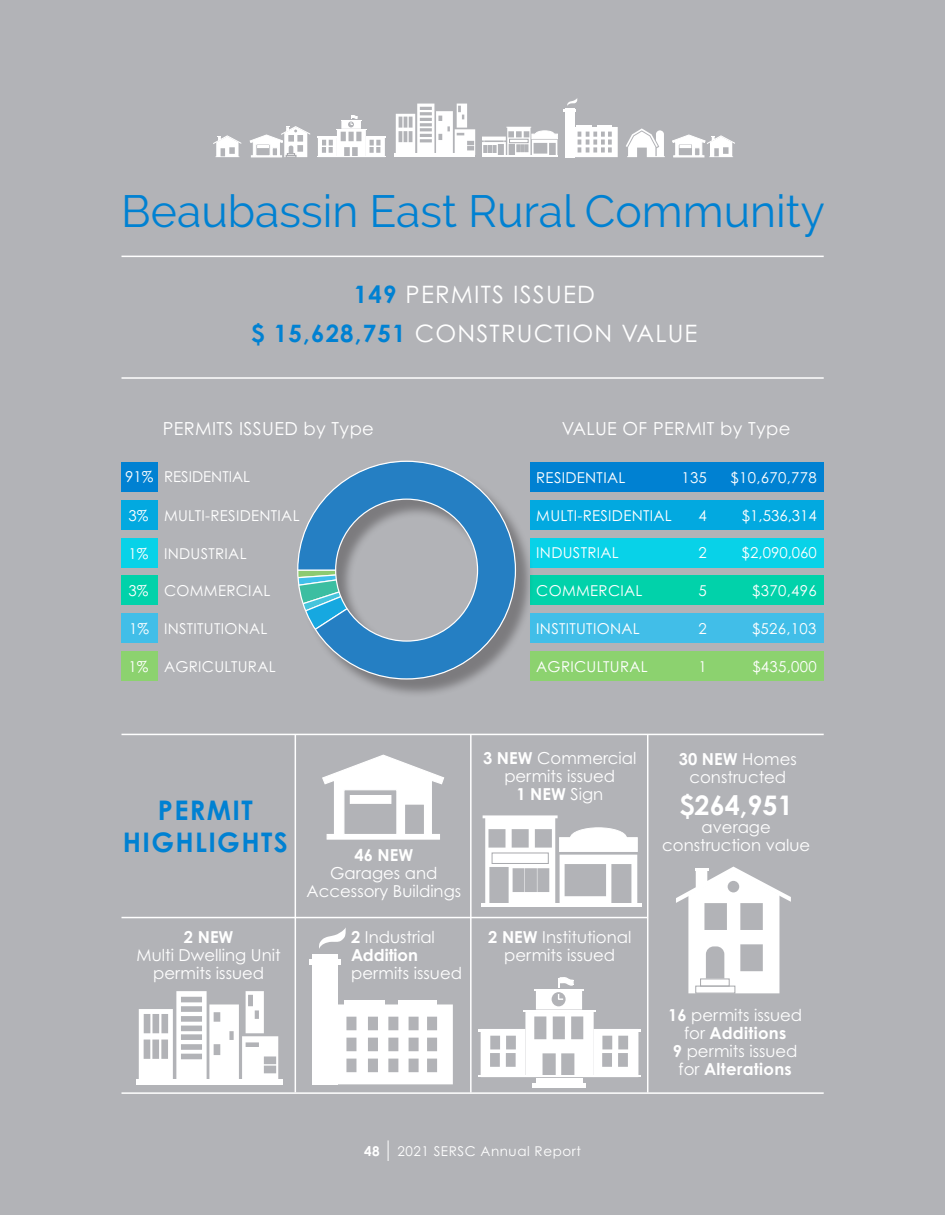
<style>
.page{position:relative;width:945px;height:1215px;background:#b2b3b7}
.page>*{position:absolute;margin:0;border:0;box-sizing:border-box;transform-origin:0 0}
.t1{font:45px "Raleway";color:#0081d2}
.t2{font:700 27px/32.4px "Century Gothic Pro";letter-spacing:.05em;color:#0081d2;text-align:center}
.t3{font:700 27px "Century Gothic Pro";color:#fff}
.t4{font:24px "Century Gothic Pro";letter-spacing:.05em;color:#fff}
.t5{font:18px "Century Gothic Pro";letter-spacing:.02em;color:#fff}
.t6{font:16.5px/18px "Century Gothic Pro";color:#fff;text-align:center}
.t7{font:15px "Century Gothic Pro";letter-spacing:.02em;color:#fff}
.t8{font:15px "Century Gothic Pro";color:#fff}
.t9{font:13.5px "Century Gothic Pro";letter-spacing:.04em;color:#fff}
.t10{font:700 13.5px "Century Gothic Pro";color:#fff}
.s1{font-weight:700;color:#0081d2}
.s2{font-weight:700}
</style>
<div class="page">
<hr style="left:122px;top:917px;width:526px;height:1px;background:#fff">
<hr style="left:295px;top:734px;width:1px;height:358px;background:#fff">
<hr style="left:470px;top:734px;width:2px;height:359px;background:#fff">
<hr style="left:647px;top:734px;width:1px;height:359px;background:#fff">
<div style="left:530px;top:462px;width:294px;height:30px;background:#0081d2"></div>
<div style="left:530px;top:500px;width:294px;height:30px;background:#02a9e0"></div>
<div style="left:530px;top:538px;width:294px;height:29px;background:#08d2e8"></div>
<div style="left:530px;top:576px;width:293px;height:29px;background:#01d2aa"></div>
<div style="left:530px;top:613px;width:294px;height:30px;background:#41bee8"></div>
<hr style="left:122px;top:734px;width:702px;height:1px;background:#fff">
<hr style="left:122px;top:1092px;width:702px;height:2px;background:#fff">
<div style="left:300px;top:463px;width:234px;height:235px;background:#231f20;opacity:.38"></div>
<svg style="left:297px;top:461px;width:219px;height:219px"></svg>
<div style="left:121px;top:462px;width:37px;height:30px;background:#0081d2"></div>
<div style="left:121px;top:500px;width:37px;height:30px;background:#02a9e0"></div>
<div style="left:121px;top:538px;width:37px;height:29px;background:#08d2e8"></div>
<div style="left:121px;top:576px;width:37px;height:29px;background:#01d2aa"></div>
<div style="left:121px;top:613px;width:37px;height:30px;background:#41bee8"></div>
<svg style="left:483px;top:815px;width:155px;height:88px"></svg>
<div style="left:492px;top:853px;width:57px;height:11px;border:1px solid #a8a9ad"></div>
<hr style="left:482px;top:903px;width:159px;height:4px;background:#fff">
<div style="left:121px;top:651px;width:37px;height:30px;background:#8cd26f"></div>
<div style="left:530px;top:651px;width:294px;height:30px;background:#8cd26f"></div>
<hr style="left:122px;top:377px;width:702px;height:2px;background:#fff">
<hr style="left:122px;top:256px;width:702px;height:1px;background:#fff">
<svg style="left:388px;top:1140px;width:1px;height:21px"></svg>
<svg style="left:676px;top:867px;width:115px;height:126px"></svg>
<div style="left:565px;top:108px;width:9px;height:49px;background:#fff"></div>
<svg style="left:564px;top:98px;width:13px;height:14px"></svg>
<svg style="left:574px;top:125px;width:44px;height:32px"></svg>
<svg style="left:317px;top:115px;width:69px;height:42px"></svg>
<hr style="left:395px;top:154px;width:80px;height:3px;background:#fff">
<svg style="left:396px;top:104px;width:79px;height:50px"></svg>
<svg style="left:250px;top:126px;width:60px;height:31px"></svg>
<svg style="left:482px;top:127px;width:75px;height:29px"></svg>
<div style="left:509px;top:139px;width:19px;height:4px;border:1px solid #a8a9ad"></div>
<hr style="left:482px;top:156px;width:75px;height:1px;background:#fff">
<svg style="left:213px;top:135px;width:28px;height:22px"></svg>
<svg style="left:672px;top:135px;width:63px;height:22px"></svg>
<svg style="left:626px;top:128px;width:39px;height:29px"></svg>
<div style="left:136px;top:1079px;width:147px;height:6px;background:#fff"></div>
<svg style="left:139px;top:991px;width:139px;height:88px"></svg>
<div style="left:536px;top:1078px;width:46px;height:5px;background:#fff"></div>
<div style="left:532px;top:1083px;width:54px;height:5px;background:#fff"></div>
<hr style="left:478px;top:1075px;width:162px;height:2px;background:#fff">
<hr style="left:478px;top:1029px;width:47px;height:2px;background:#fff">
<hr style="left:594px;top:1029px;width:46px;height:2px;background:#fff">
<svg style="left:481px;top:977px;width:157px;height:98px"></svg>
<svg style="left:322px;top:755px;width:122px;height:85px"></svg>
<div style="left:350px;top:796px;width:41px;height:7px;background:#fff"></div>
<div style="left:350px;top:795px;width:41px;height:9px;border:1px solid #fff"></div>
<div style="left:313px;top:954px;width:25px;height:130px;background:#fff"></div>
<svg style="left:338px;top:1004px;width:115px;height:80px"></svg>
<svg style="left:319px;top:928px;width:27px;height:21px"></svg>
<div style="left:309px;top:959px;width:32px;height:6px;background:#fff"></div>
<hr style="left:344px;top:1000px;width:40px;height:4px;background:#fff">
<hr style="left:398px;top:1000px;width:39px;height:4px;background:#fff">
<p class="t1" style="left:121px;top:185px;width:705px">Beaubassin East Rural Community</p>
<p class="t4" style="left:354px;top:280px;width:243px"><span class="s1">149</span> PERMITS ISSUED</p>
<p class="t4" style="left:251px;top:319px;width:448px"><span class="s1">$ 15,628,751</span> CONSTRUCTION VALUE</p>
<p class="t5" style="left:163px;top:417px;width:213px">PERMITS ISSUED by Type</p>
<p class="t8" style="left:125px;top:467px;width:127px">91% RESIDENTIAL</p>
<p class="t7" style="left:129px;top:506px;width:173px">3% MULTI-RESIDENTIAL</p>
<p class="t7" style="left:129px;top:544px;width:120px">1% INDUSTRIAL</p>
<p class="t7" style="left:129px;top:582px;width:143px">3% COMMERCIAL</p>
<p class="t7" style="left:129px;top:620px;width:140px">1% INSTITUTIONAL</p>
<p class="t7" style="left:129px;top:657px;width:149px">1% AGRICULTURAL</p>
<p class="t5" style="left:562px;top:417px;width:230px">VALUE OF PERMIT by Type</p>
<p class="t7" style="left:536px;top:468px;width:91px">RESIDENTIAL</p>
<p class="t7" style="left:681px;top:468px;width:27px">135</p>
<p class="t7" style="left:731px;top:468px;width:88px">$10,670,778</p>
<p class="t7" style="left:536px;top:506px;width:137px">MULTI-RESIDENTIAL</p>
<p class="t7" style="left:699px;top:506px;width:10px">4</p>
<p class="t7" style="left:742px;top:506px;width:76px">$1,536,314</p>
<p class="t7" style="left:536px;top:544px;width:84px">INDUSTRIAL</p>
<p class="t7" style="left:699px;top:544px;width:10px">2</p>
<p class="t7" style="left:742px;top:544px;width:77px">$2,090,060</p>
<p class="t7" style="left:536px;top:581px;width:108px">COMMERCIAL</p>
<p class="t7" style="left:699px;top:581px;width:10px">5</p>
<p class="t7" style="left:752px;top:581px;width:66px">$370,496</p>
<p class="t7" style="left:536px;top:619px;width:105px">INSTITUTIONAL</p>
<p class="t7" style="left:699px;top:619px;width:10px">2</p>
<p class="t7" style="left:752px;top:619px;width:66px">$526,103</p>
<p class="t7" style="left:536px;top:657px;width:113px">AGRICULTURAL</p>
<p class="t7" style="left:699px;top:657px;width:10px">1</p>
<p class="t7" style="left:753px;top:657px;width:66px">$435,000</p>
<p class="t6" style="left:483px;top:749px;width:155px"><span class="s2">3 NEW</span> Commercial permits issued<br><span class="s2">1 NEW</span> Sign</p>
<p class="t2" style="left:123px;top:793px;width:166px">PERMIT<br>HIGHLIGHTS</p>
<p class="t6" style="left:307px;top:846px;width:156px"><span class="s2">46 NEW<br></span>Garages and<br>Accessory Buildings</p>
<p class="t6" style="left:351px;top:928px;width:112px;text-align:left"><span class="s2">2</span> Industrial<br><span class="s2">Addition </span>permits issued</p>
<p class="t6" style="left:137px;top:928px;width:146px"><span class="s2">2 NEW<br></span>Multi Dwelling Unit permits issued</p>
<p class="t6" style="left:488px;top:928px;width:145px"><span class="s2">2 NEW</span> Institutional permits issued</p>
<p class="t6" style="left:679px;top:749px;width:119px"><span class="s2">30 NEW</span> Homes constructed</p>
<p class="t3" style="left:679px;top:788px;width:115px">$264,951</p>
<p class="t6" style="left:662px;top:818px;width:150px">average construction value</p>
<p class="t6" style="left:668px;top:1006px;width:136px"><span class="s2">16</span> permits issued for <span class="s2">Additions</span></p>
<p class="t6" style="left:673px;top:1042px;width:126px"><span class="s2">9</span> permits issued for <span class="s2">Alterations</span></p>
<p class="t10" style="left:364px;top:1142px;width:17px">48</p>
<p class="t9" style="left:397px;top:1143px;width:185px">2021 SERSC Annual Report</p>
</div>
